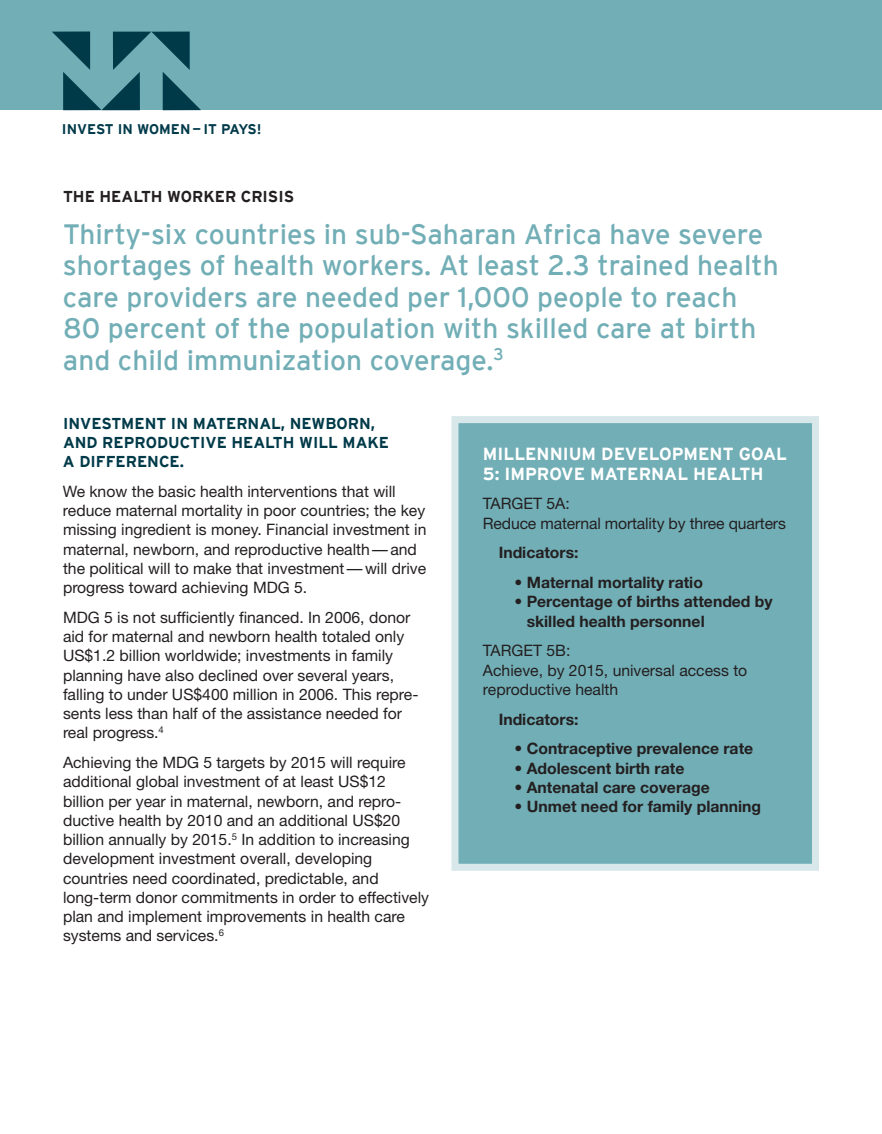
<style>
.page{position:relative;width:882px;height:1134px;background:#fff}
.page>*{position:absolute;margin:0;border:0;box-sizing:border-box;transform-origin:0 0}
.t1{font:28px/31.5px "Interstate";color:#72aeb6}
.t2{font:700 17.5px/19.2px "Interstate";color:#fff}
.t3{font:15.75px/19.2px "Helvetica Neue";color:#231f20}
.t4{font:700 15.75px/19.2px "Helvetica Neue";color:#231f20}
.t5{font:700 15.75px/19.2px "Interstate";color:#003a49}
.t6{font:700 15.75px "Interstate";color:#231f20}
.t7{font:700 14px "Interstate";color:#003a49}
</style>
<div class="page">
<div style="left:0;top:0;width:882px;height:110px;background:#72aeb6"></div>
<svg style="left:52px;top:32px;width:149px;height:78px"></svg>
<div style="left:458px;top:423px;width:354px;height:441px;background:#72aeb6"></div>
<div style="left:451px;top:416px;width:368px;height:455px;border:7px solid #d7e7ea"></div>
<p class="t7" style="left:62px;top:121px;width:201px">INVEST IN WOMEN —IT PAYS!</p>
<p class="t6" style="left:63px;top:187px;width:233px">THE HEALTH WORKER CRISIS</p>
<p class="t1" style="left:63px;top:218px;width:717px">Thirty-six countries in sub-Saharan Africa have severe shortages of health workers. At least 2.3 trained health care providers are needed per 1,000 people to reach 80 percent of the population with skilled care at birth and child immunization coverage.<sup>3</sup></p>
<p class="t5" style="left:63px;top:413px;width:328px">INVESTMENT IN MATERNAL, NEWBORN,<br>AND REPRODUCTIVE HEALTH WILL MAKE<br>A DIFFERENCE.</p>
<p class="t3" style="left:63px;top:483px;width:365px">We know the basic health interventions that will reduce maternal mortality in poor countries; the key missing ingredient is money. Financial investment in maternal, newborn, and reproductive health—and the political will to make that investment—will drive progress toward achieving MDG 5.</p>
<p class="t3" style="left:63px;top:609px;width:357px">MDG 5 is not sufficiently financed. In 2006, donor aid for maternal and newborn health totaled only US$1.2 billion worldwide; investments in family planning have also declined over several years, falling to under US$400 million in 2006. This repre&shy;sents less than half of the assistance needed for real progress.<sup>4</sup></p>
<p class="t3" style="left:63px;top:755px;width:368px">Achieving the MDG 5 targets by 2015 will require additional global investment of at least US$12 billion per year in maternal, newborn, and repro&shy;ductive health by 2010 and an additional US$20 billion annually by 2015.<sup>5</sup> In addition to increasing development investment overall, developing countries need coordinated, predictable, and long-term donor commitments in order to effectively plan and implement improvements in health care systems and services.<sup>6</sup></p>
<p class="t2" style="left:483px;top:444px;width:306px">MILLENNIUM DEVELOPMENT GOAL<br>5: IMPROVE MATERNAL HEALTH</p>
<p class="t3" style="left:483px;top:496px;width:304px">TARGET 5A:<br>Reduce maternal mortality by three quarters</p>
<p class="t4" style="left:499px;top:545px;width:81px">Indicators:</p>
<p class="t4" style="left:514px;top:574px;width:190px">• Maternal mortality ratio</p>
<p class="t4" style="left:527px;top:594px;width:248px;text-indent:-12px">• Percentage of births attended by skilled health personnel</p>
<p class="t3" style="left:483px;top:643px;width:266px">TARGET 5B:<br>Achieve, by 2015, universal access to reproductive health</p>
<p class="t4" style="left:499px;top:711px;width:81px">Indicators:</p>
<p class="t4" style="left:514px;top:741px;width:240px">• Contraceptive prevalence rate</p>
<p class="t4" style="left:514px;top:760px;width:171px">• Adolescent birth rate</p>
<p class="t4" style="left:514px;top:779px;width:197px">• Antenatal care coverage</p>
<p class="t4" style="left:514px;top:798px;width:248px">• Unmet need for family planning</p>
</div>
